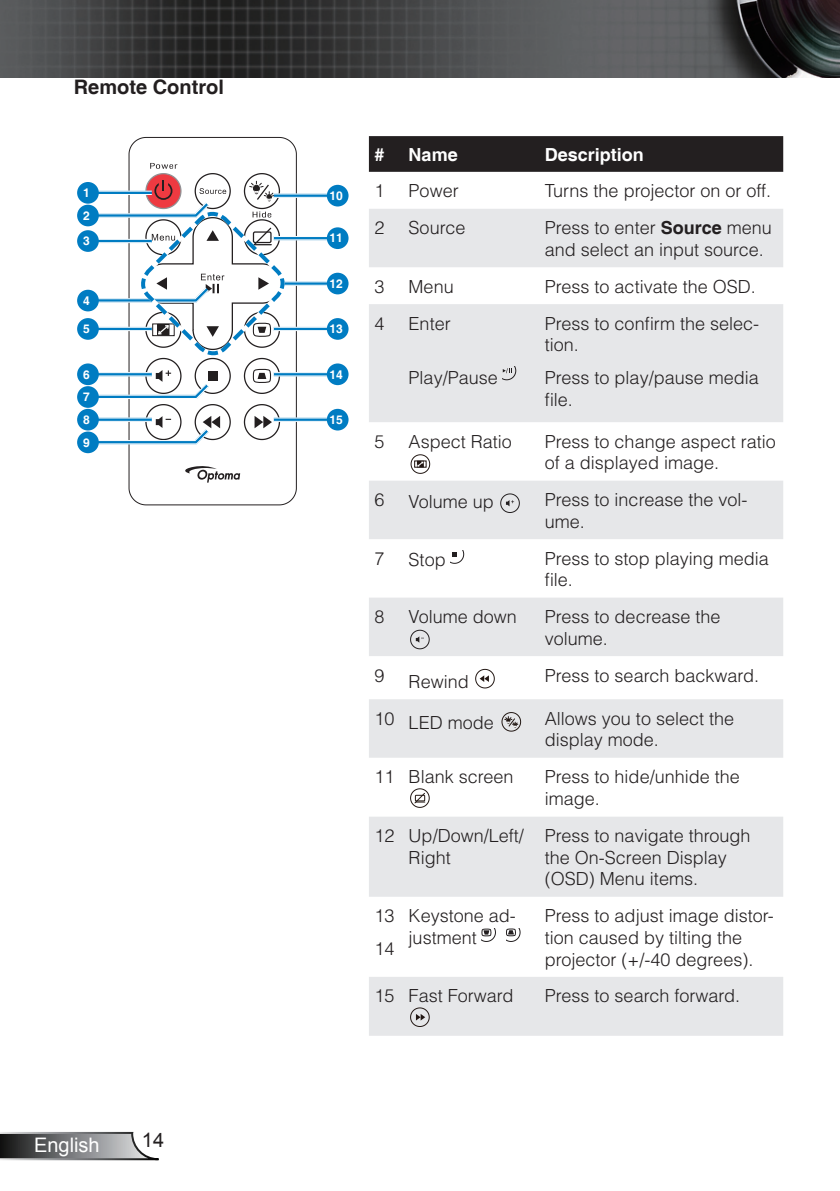
<style>
.page{position:relative;width:840px;height:1191px;background:#fff}
.page>*{position:absolute;margin:0;border:0;box-sizing:border-box;transform-origin:0 0}
.t1{font:700 20px "Helvetica";color:#231f20}
.t2{font:20px "Arial";color:#fff}
.t3{font:20px "Arial";color:#231f20}
.t4{font:300 18px/21.6px "Helvetica";color:#231f20}
.t5{font:700 18px "Helvetica";color:#fff}
.t6{font:700 12px/22.6px "Helvetica";color:#fff}
.s1{font-weight:700}
</style>
<div class="page">
<img style="left:0;top:0;width:839px;height:77px">
<svg style="left:0;top:1131px;width:159px;height:30px;background:#8a8b8d"></svg>
<svg style="left:128px;top:137px;width:169px;height:368px"></svg>
<svg style="left:180px;top:465px;width:60px;height:17px"></svg>
<div style="left:369px;top:136px;width:413px;height:36px;background:#231f20"></div>
<svg style="left:369px;top:209px;width:413px;height:826px;fill:#e6e7e9"></svg>
<svg style="left:502px;top:367px;width:14px;height:13px"></svg>
<svg style="left:410px;top:454px;width:20px;height:20px"></svg>
<div style="left:414px;top:461px;width:12px;height:6px;border:1px solid #221713"></div>
<svg style="left:499px;top:493px;width:20px;height:20px"></svg>
<svg style="left:450px;top:550px;width:14px;height:14px"></svg>
<svg style="left:409px;top:629px;width:20px;height:20px"></svg>
<svg style="left:474px;top:668px;width:20px;height:20px"></svg>
<svg style="left:501px;top:712px;width:20px;height:20px"></svg>
<svg style="left:409px;top:788px;width:20px;height:20px"></svg>
<svg style="left:481px;top:928px;width:15px;height:14px"></svg>
<svg style="left:506px;top:928px;width:14px;height:14px"></svg>
<svg style="left:409px;top:1007px;width:20px;height:20px"></svg>
<svg style="left:289px;top:195px;width:37px;height:2px"></svg>
<hr style="left:274px;top:197px;width:53px;height:1px;background:#fff">
<hr style="left:274px;top:194px;width:53px;height:1px;background:#fff">
<hr style="left:274px;top:236px;width:53px;height:4px;background:#007cc2">
<hr style="left:274px;top:239px;width:53px;height:1px;background:#fff">
<hr style="left:274px;top:236px;width:53px;height:1px;background:#fff">
<svg style="left:289px;top:419px;width:37px;height:2px"></svg>
<hr style="left:274px;top:421px;width:53px;height:1px;background:#fff">
<hr style="left:274px;top:418px;width:53px;height:1px;background:#fff">
<svg style="left:289px;top:282px;width:37px;height:3px"></svg>
<hr style="left:282px;top:285px;width:45px;height:1px;background:#fff">
<hr style="left:282px;top:281px;width:45px;height:1px;background:#fff">
<hr style="left:274px;top:327px;width:53px;height:4px;background:#007cc2">
<hr style="left:274px;top:330px;width:53px;height:1px;background:#fff">
<hr style="left:274px;top:327px;width:53px;height:1px;background:#fff">
<svg style="left:289px;top:373px;width:37px;height:3px"></svg>
<hr style="left:274px;top:376px;width:53px;height:1px;background:#fff">
<hr style="left:274px;top:372px;width:53px;height:1px;background:#fff">
<div style="left:326px;top:185px;width:22px;height:21px;background:#007cc2;border-radius:50%"></div>
<div style="left:326px;top:227px;width:22px;height:22px;background:#007cc2;border-radius:50%"></div>
<div style="left:326px;top:318px;width:22px;height:22px;background:#007cc2;border-radius:50%"></div>
<div style="left:326px;top:409px;width:22px;height:21px;background:#007cc2;border-radius:50%"></div>
<div style="left:326px;top:273px;width:22px;height:21px;background:#007cc2;border-radius:50%"></div>
<div style="left:326px;top:363px;width:22px;height:22px;background:#007cc2;border-radius:50%"></div>
<div style="left:77px;top:182px;width:22px;height:22px;background:#007cc2;border-radius:50%"></div>
<div style="left:77px;top:205px;width:22px;height:21px;background:#007cc2;border-radius:50%"></div>
<div style="left:77px;top:230px;width:22px;height:22px;background:#007cc2;border-radius:50%"></div>
<div style="left:77px;top:290px;width:22px;height:21px;background:#007cc2;border-radius:50%"></div>
<div style="left:77px;top:318px;width:22px;height:22px;background:#007cc2;border-radius:50%"></div>
<div style="left:77px;top:386px;width:22px;height:22px;background:#007cc2;border-radius:50%"></div>
<div style="left:77px;top:409px;width:22px;height:21px;background:#007cc2;border-radius:50%"></div>
<div style="left:77px;top:431px;width:22px;height:22px;background:#007cc2;border-radius:50%"></div>
<div style="left:77px;top:363px;width:22px;height:22px;background:#007cc2;border-radius:50%"></div>
<svg style="left:94px;top:163px;width:195px;height:283px"></svg>
<p class="t1" style="left:74px;top:75px;width:152px">Remote Control</p>
<p class="t6" style="left:83px;top:182px;width:8px">1<br>2</p>
<p class="t6" style="left:83px;top:230px;width:8px">3</p>
<p class="t6" style="left:83px;top:290px;width:8px">4</p>
<p class="t6" style="left:83px;top:318px;width:8px">5</p>
<p class="t6" style="left:83px;top:364px;width:8px">6</p>
<p class="t6" style="left:83px;top:386px;width:8px;text-align:justify">7<br>8<br>9</p>
<p class="t2" style="left:34px;top:1131px;width:67px">English</p>
<p class="t3" style="left:142px;top:1126px;width:24px">14</p>
<p class="t6" style="left:329px;top:185px;width:15px">10</p>
<p class="t6" style="left:329px;top:227px;width:15px">11</p>
<p class="t6" style="left:329px;top:273px;width:15px">12</p>
<p class="t6" style="left:329px;top:318px;width:15px">13</p>
<p class="t6" style="left:329px;top:364px;width:15px">14</p>
<p class="t6" style="left:329px;top:409px;width:15px">15</p>
<p class="t5" style="left:374px;top:143px;width:12px">#</p>
<p class="t5" style="left:408px;top:143px;width:51px">Name</p>
<p class="t5" style="left:544px;top:143px;width:101px">Description</p>
<p class="t4" style="left:374px;top:180px;width:12px">1</p>
<p class="t4" style="left:408px;top:180px;width:52px">Power</p>
<p class="t4" style="left:544px;top:180px;width:228px">Turns the projector on or off.</p>
<p class="t4" style="left:374px;top:217px;width:12px">2</p>
<p class="t4" style="left:408px;top:217px;width:58px">Source</p>
<p class="t4" style="left:544px;top:217px;width:228px">Press to enter <span class="s1">Source</span> menu and select an input source.</p>
<p class="t4" style="left:374px;top:275px;width:12px">3</p>
<p class="t4" style="left:408px;top:275px;width:47px">Menu</p>
<p class="t4" style="left:544px;top:275px;width:212px">Press to activate the OSD.</p>
<p class="t4" style="left:374px;top:312px;width:12px">4</p>
<p class="t4" style="left:408px;top:312px;width:44px">Enter</p>
<p class="t4" style="left:544px;top:312px;width:216px">Press to confirm the selec&shy;tion.</p>
<p class="t4" style="left:544px;top:366px;width:215px">Press to play/pause media file.</p>
<p class="t4" style="left:408px;top:366px;width:91px">Play/Pause</p>
<p class="t4" style="left:374px;top:430px;width:12px">5</p>
<p class="t4" style="left:408px;top:430px;width:105px">Aspect Ratio</p>
<p class="t4" style="left:544px;top:430px;width:232px">Press to change aspect ratio of a displayed image.</p>
<p class="t4" style="left:374px;top:488px;width:12px">6</p>
<p class="t4" style="left:408px;top:491px;width:87px">Volume up</p>
<p class="t4" style="left:544px;top:488px;width:204px">Press to increase the vol&shy;ume.</p>
<p class="t4" style="left:374px;top:547px;width:12px">7</p>
<p class="t4" style="left:408px;top:548px;width:39px">Stop</p>
<p class="t4" style="left:544px;top:547px;width:225px">Press to stop playing media file.</p>
<p class="t4" style="left:374px;top:605px;width:12px">8</p>
<p class="t4" style="left:408px;top:605px;width:110px">Volume down</p>
<p class="t4" style="left:544px;top:605px;width:177px">Press to decrease the volume.</p>
<p class="t4" style="left:374px;top:664px;width:12px">9</p>
<p class="t4" style="left:408px;top:670px;width:62px">Rewind</p>
<p class="t4" style="left:544px;top:664px;width:216px">Press to search backward.</p>
<p class="t4" style="left:374px;top:711px;width:121px">10 LED mode</p>
<p class="t4" style="left:544px;top:707px;width:191px">Allows you to select the display mode.</p>
<p class="t4" style="left:374px;top:765px;width:140px">11 Blank screen</p>
<p class="t4" style="left:544px;top:765px;width:196px">Press to hide/unhide the image.</p>
<p class="t4" style="left:408px;top:824px;width:117px;text-indent:-34px">12 Up/Down/Left/<br>Right</p>
<p class="t4" style="left:544px;top:824px;width:207px">Press to navigate through the On-Screen Display (OSD) Menu items.</p>
<p class="t4" style="left:374px;top:899px;width:22px;line-height:33px">13<br>14</p>
<p class="t4" style="left:408px;top:904px;width:109px">Keystone ad&shy;justment</p>
<p class="t4" style="left:544px;top:904px;width:230px">Press to adjust image distor&shy;tion caused by tilting the projector (+/-40 degrees).</p>
<p class="t4" style="left:374px;top:984px;width:140px">15 Fast Forward</p>
<p class="t4" style="left:544px;top:984px;width:197px">Press to search forward.</p>
</div>
